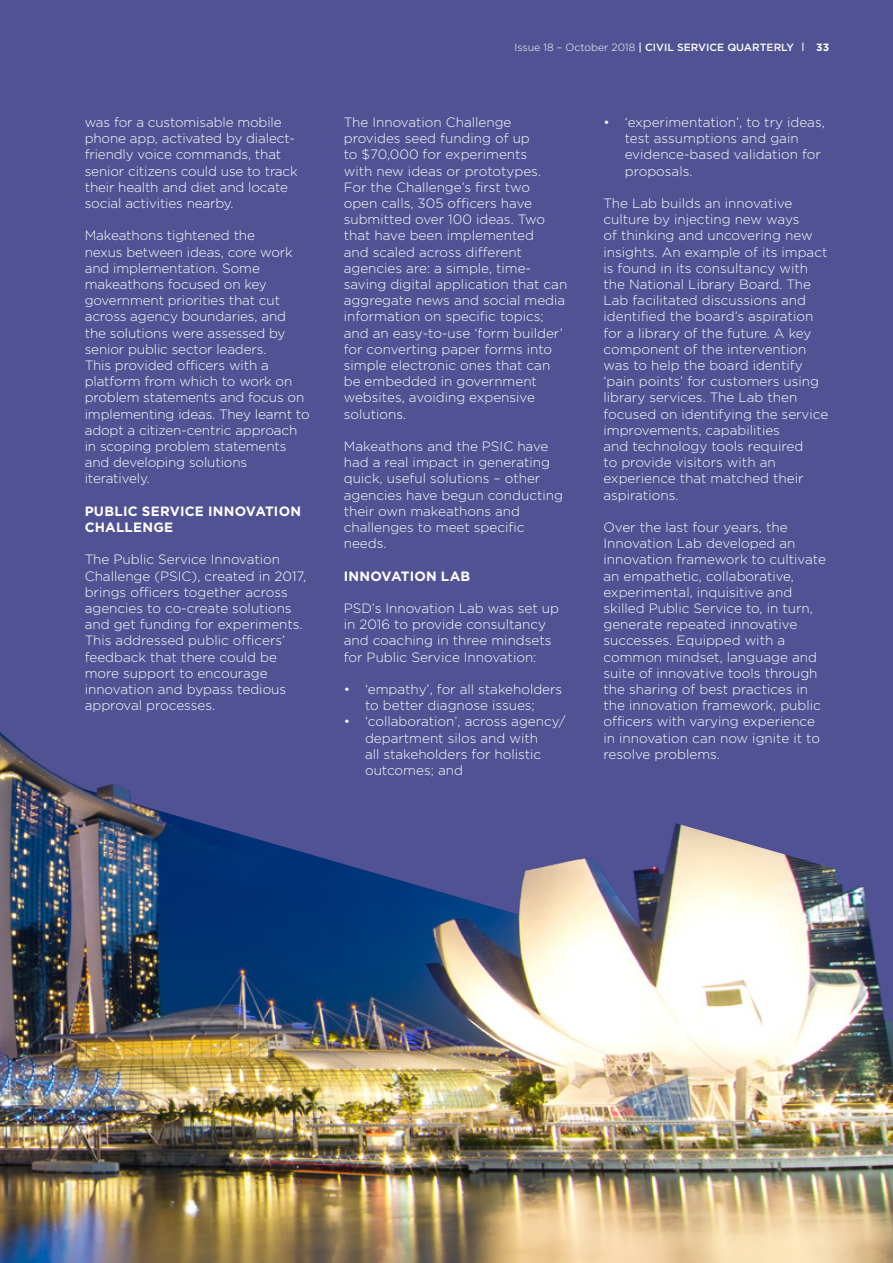
<style>
.page{position:relative;width:893px;height:1263px;background:#515293}
.page>*{position:absolute;margin:0;border:0;box-sizing:border-box;transform-origin:0 0}
.Body___remaining_par{font:300 13.5px/16.2px "Gotham";color:#fff}
.Body___sub_headers{font:700 13.5px/16.2px "Gotham";letter-spacing:.015em;color:#fff}
.t1{font:500 10.5px "Gotham";color:#fff}
.t2{font:700 10.5px "Gotham";color:#fff}
.s1{font-weight:300}
</style>
<div class="page">
<img style="left:0;top:732px;width:893px;height:531px">
<p class="Body___remaining_par" style="left:85px;top:114px;width:214px">was for a customisable mobile phone app, activated by dialect&shy;friendly voice commands, that senior citizens could use to track their health and diet and locate social activities nearby.</p>
<p class="Body___remaining_par" style="left:85px;top:227px;width:226px">Makeathons tightened the<br>nexus between ideas, core work and implementation. Some makeathons focused on key government priorities that cut across agency boundaries, and the solutions were assessed by senior public sector leaders.<br>This provided officers with a platform from which to work on problem statements and focus on implementing ideas. They learnt to adopt a citizen-centric approach in scoping problem statements and developing solutions iteratively.</p>
<p class="Body___sub_headers" style="left:85px;top:502px;width:218px">PUBLIC SERVICE INNOVATION<br>CHALLENGE</p>
<p class="Body___remaining_par" style="left:85px;top:551px;width:223px">The Public Service Innovation<br>Challenge (PSIC), created in 2017, brings officers together across agencies to co-create solutions and get funding for experiments.<br>This addressed public officers’ feedback that there could be more support to encourage innovation and bypass tedious approval processes.</p>
<p class="t1" style="left:515px;top:42px;width:281px"><span class="s1">Issue 18 – October 2018</span> | CIVIL SERVICE QUARTERLY</p>
<p class="t2" style="left:816px;top:41px;width:15px">33</p>
<p class="Body___remaining_par" style="left:344px;top:114px;width:225px">The Innovation Challenge provides seed funding of up<br>to $70,000 for experiments<br>with new ideas or prototypes.<br>For the Challenge’s first two open calls, 305 officers have submitted over 100 ideas. Two that have been implemented<br>and scaled across different agencies are: a simple, time&shy;saving digital application that can aggregate news and social media information on specific topics; and an easy-to-use ‘form builder’ for converting paper forms into simple electronic ones that can be embedded in government websites, avoiding expensive solutions.</p>
<p class="Body___remaining_par" style="left:344px;top:438px;width:221px">Makeathons and the PSIC have had a real impact in generating quick, useful solutions – other agencies have begun conducting their own makeathons and challenges to meet specific needs.</p>
<p class="Body___sub_headers" style="left:344px;top:567px;width:128px">INNOVATION LAB</p>
<p class="Body___remaining_par" style="left:344px;top:600px;width:217px">PSD’s Innovation Lab was set up in 2016 to provide consultancy and coaching in three mindsets for Public Service Innovation:</p>
<p class="Body___remaining_par" style="left:344px;top:681px;width:220px;text-align:center">• ‘empathy’, for all stakeholders to better diagnose issues;</p>
<p class="Body___remaining_par" style="left:365px;top:713px;width:202px;text-indent:-21px">• ‘collaboration’, across agency/ department silos and with<br>all stakeholders for holistic outcomes; and</p>
<p class="Body___remaining_par" style="left:625px;top:114px;width:202px;text-indent:-21px">• ‘experimentation’, to try ideas, test assumptions and gain evidence-based validation for proposals.</p>
<p class="Body___remaining_par" style="left:603px;top:195px;width:226px">The Lab builds an innovative culture by injecting new ways<br>of thinking and uncovering new insights. An example of its impact is found in its consultancy with the National Library Board. The<br>Lab facilitated discussions and identified the board’s aspiration for a library of the future. A key component of the intervention was to help the board identify ‘pain points’ for customers using library services. The Lab then focused on identifying the service improvements, capabilities<br>and technology tools required<br>to provide visitors with an experience that matched their aspirations.</p>
<p class="Body___remaining_par" style="left:603px;top:519px;width:224px">Over the last four years, the<br>Innovation Lab developed an innovation framework to cultivate an empathetic, collaborative, experimental, inquisitive and skilled Public Service to, in turn, generate repeated innovative successes. Equipped with a common mindset, language and suite of innovative tools through the sharing of best practices in the innovation framework, public officers with varying experience in innovation can now ignite it to resolve problems.</p>
</div>
